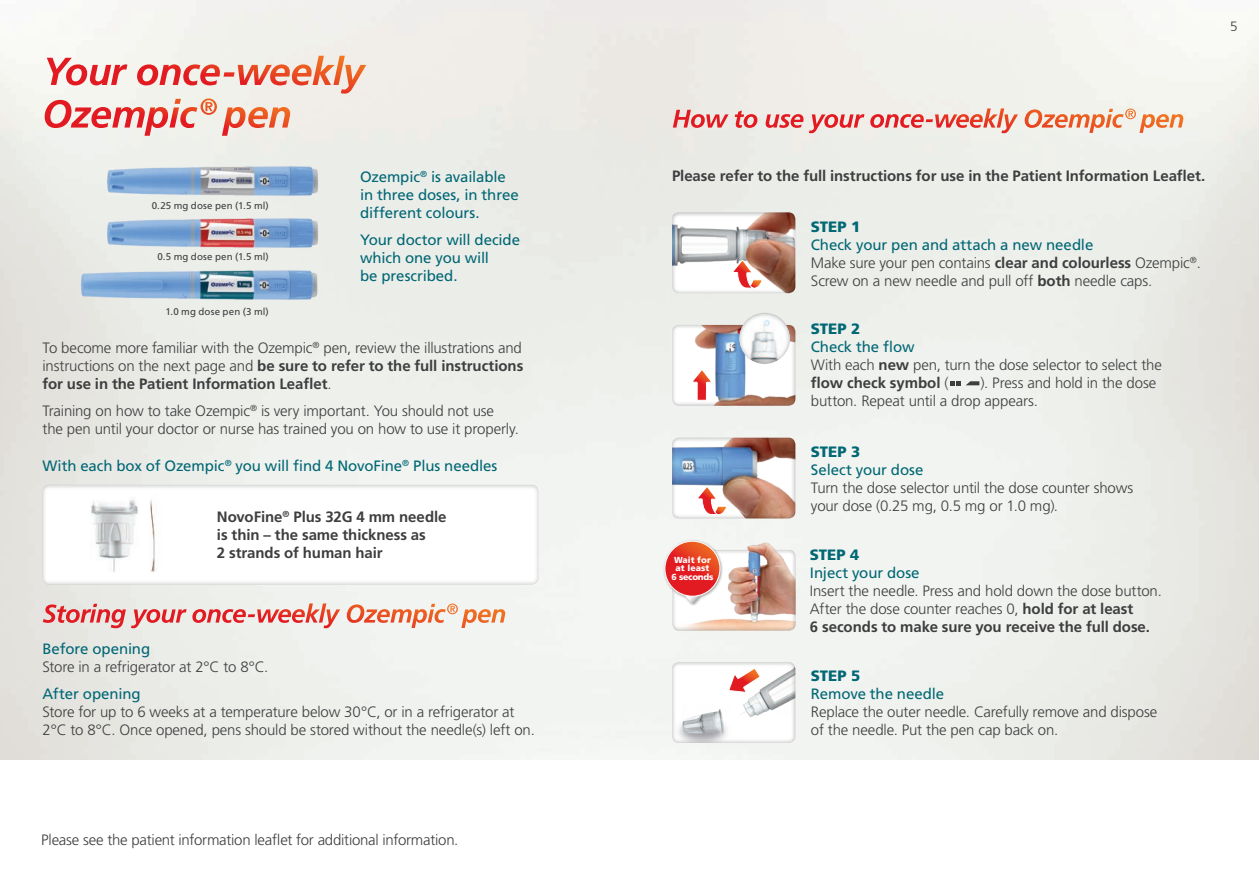
<style>
.page{position:relative;width:1259px;height:893px;background:#fff}
.page>*{position:absolute;margin:0;border:0;box-sizing:border-box;transform-origin:0 0}
.t1{font:300 15px/18px "Frutiger LT Std";letter-spacing:-.01em;color:#3e3e3f}
.t2{font:15px/18px "Frutiger LT Std";letter-spacing:-.005em;color:#006774}
.t3{font:700 15px/18px "Frutiger LT Std";letter-spacing:-.005em;color:#3e3e3f}
.t4{font:300 13.5px "Frutiger LT Std";color:#3e3e3f}
.t5{font:9.75px "Frutiger LT Std";letter-spacing:.015em;color:#3e3e3f}
.t6{font:900 8.7px/8.4px "Frutiger LT Std";color:#fff;text-align:center}
.s1{font-weight:700}
.s2{font-weight:400;color:#006774}
.s3{font-weight:900}
</style>
<div class="page">
<img style="left:0;top:0;width:1259px;height:760px">
<div style="left:40px;top:483px;width:499px;height:102px;background:#231f20;opacity:.4"></div>
<img style="left:80px;top:490px;width:101px;height:91px">
<div style="left:671px;top:323px;width:124px;height:83px;background:#231f20;opacity:.5"></div>
<svg style="left:691px;top:369px;width:21px;height:34px"></svg>
<div style="left:737px;top:310px;width:54px;height:54px;background:#231f20;opacity:.5"></div>
<div style="left:671px;top:436px;width:125px;height:83px;background:#231f20;opacity:.5"></div>
<svg style="left:696px;top:486px;width:31px;height:29px"></svg>
<div style="left:670px;top:211px;width:127px;height:84px;background:#231f20;opacity:.5"></div>
<svg style="left:732px;top:259px;width:30px;height:30px"></svg>
<div style="left:671px;top:548px;width:126px;height:84px;background:#231f20;opacity:.5"></div>
<img style="left:741px;top:522px;width:42px;height:44px">
<div style="left:662px;top:539px;width:61px;height:67px;background:#231f20;opacity:.4"></div>
<svg style="left:683px;top:594px;width:18px;height:10px"></svg>
<svg style="left:665px;top:541px;width:55px;height:55px;background:#e53226"></svg>
<div style="left:664px;top:541px;width:56px;height:56px;border:1px solid #fff;border-radius:50%"></div>
<div style="left:671px;top:661px;width:124px;height:83px;background:#231f20;opacity:.5"></div>
<svg style="left:728px;top:667px;width:33px;height:26px"></svg>
<img style="left:106px;top:164px;width:212px;height:34px">
<img style="left:106px;top:216px;width:213px;height:34px">
<img style="left:80px;top:268px;width:238px;height:34px">
<svg style="left:43px;top:603px;width:462px;height:25px"></svg>
<svg style="left:673px;top:108px;width:510px;height:25px;background:#edbcb3"></svg>
<svg style="left:45px;top:56px;width:321px;height:80px"></svg>
<svg style="left:950px;top:381px;width:29px;height:4px"></svg>
<p class="t5" style="left:152px;top:200px;width:119px">0.25 mg dose pen (1.5 ml)</p>
<p class="t5" style="left:157px;top:251px;width:113px">0.5 mg dose pen (1.5 ml)</p>
<p class="t5" style="left:165px;top:305px;width:105px">1.0 mg dose pen (3 ml)</p>
<p class="t2" style="left:360px;top:168px;width:160px">Ozempic<sup>®</sup> is available in three doses, in three different colours.</p>
<p class="t2" style="left:360px;top:231px;width:161px">Your doctor will decide which one you will<br>be prescribed.</p>
<p class="t1" style="left:43px;top:339px;width:482px;text-align:justify">To become more familiar with the Ozempic<sup>®</sup> pen, review the illustrations and instructions on the next page and <span class="s1">be sure to refer to the full instructions for use in the Patient Information Leaflet</span>.</p>
<p class="t1" style="left:43px;top:402px;width:478px">Training on how to take Ozempic<sup>®</sup> is very important. You should not use<br>the pen until your doctor or nurse has trained you on how to use it properly.</p>
<p class="t2" style="left:43px;top:457px;width:456px">With each box of Ozempic<sup>®</sup> you will find 4 NovoFine<sup>®</sup> Plus needles</p>
<p class="t3" style="left:217px;top:508px;width:231px">NovoFine<sup>®</sup> Plus 32G 4 mm needle is thin – the same thickness as<br>2 strands of human hair</p>
<p class="t1" style="left:43px;top:640px;width:227px"><span class="s2">Before opening<br></span>Store in a refrigerator at 2°C to 8°C.</p>
<p class="t1" style="left:43px;top:685px;width:494px"><span class="s2">After opening<br></span>Store for up to 6 weeks at a temperature below 30°C, or in a refrigerator at<br>2°C to 8°C. Once opened, pens should be stored without the needle(s) left on.</p>
<p class="t1" style="left:41px;top:831px;width:419px">Please see the patient information leaflet for additional information.</p>
<p class="t4" style="left:1230px;top:19px;width:9px">5</p>
<p class="t3" style="left:672px;top:167px;width:535px">Please refer to the full instructions for use in the Patient Information Leaflet.</p>
<p class="t2" style="left:811px;top:217px;width:284px"><span class="s3">STEP 1<br></span>Check your pen and attach a new needle</p>
<p class="t1" style="left:811px;top:254px;width:391px">Make sure your pen contains <span class="s1">clear and colourless</span> Ozempic<sup>®</sup>.<br>Screw on a new needle and pull off <span class="s1">both</span> needle caps.</p>
<p class="t6" style="left:671px;top:556px;width:43px">Wait for at least<br>6 seconds</p>
<p class="t2" style="left:811px;top:320px;width:105px"><span class="s3">STEP 2<br></span>Check the flow</p>
<p class="t1" style="left:811px;top:356px;width:352px">With each <span class="s1">new</span> pen, turn the dose selector to select the <span class="s1">flow check symbol</span> (</p>
<p class="t1" style="left:811px;top:374px;width:347px;text-indent:170px">). Press and hold in the dose button. Repeat until a drop appears.</p>
<p class="t2" style="left:811px;top:443px;width:114px"><span class="s3">STEP 3<br></span>Select your dose</p>
<p class="t1" style="left:811px;top:479px;width:324px">Turn the dose selector until the dose counter shows your dose (0.25 mg, 0.5 mg or 1.0 mg).</p>
<p class="t2" style="left:810px;top:545px;width:111px"><span class="s3">STEP 4<br></span>Inject your dose</p>
<p class="t1" style="left:810px;top:582px;width:353px">Insert the needle. Press and hold down the dose button.<br>After the dose counter reaches 0, <span class="s1">hold for at least<br>6 seconds to make sure you receive the full dose.</span></p>
<p class="t2" style="left:811px;top:667px;width:135px"><span class="s3">STEP 5<br></span>Remove the needle</p>
<p class="t1" style="left:811px;top:703px;width:348px">Replace the outer needle. Carefully remove and dispose of the needle. Put the pen cap back on.</p>
</div>
